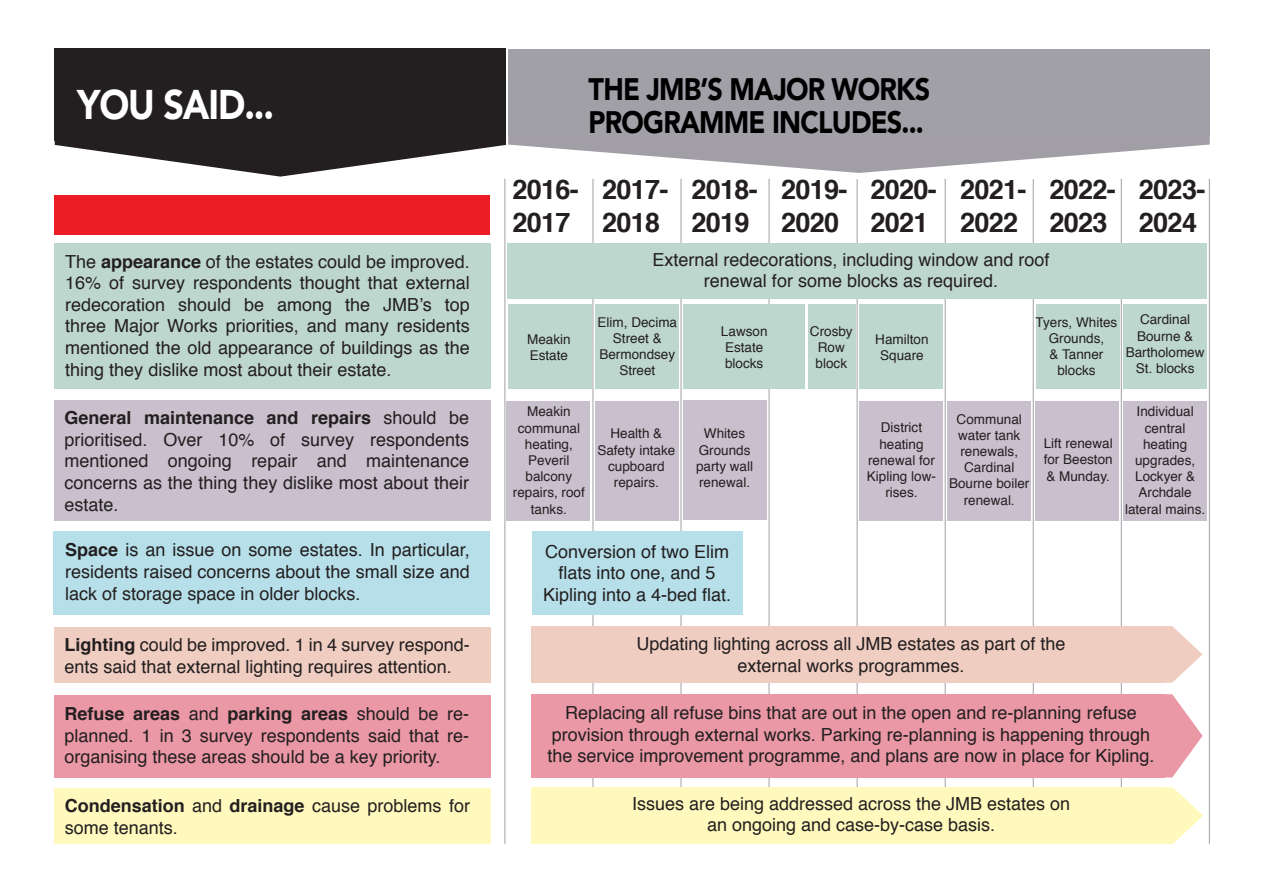
<style>
.page{position:relative;width:1263px;height:893px;background:#fff}
.page>*{position:absolute;margin:0;border:0;box-sizing:border-box;transform-origin:0 0}
.t1{font:900 41.4px "Avenir";letter-spacing:-.03em;color:#fff;scale:.87 1}
.t2{font:900 31.05px/32.4px "Avenir";letter-spacing:-.03em;color:#000;scale:.87 1}
.t3{font:700 27px/32.4px "Helvetica";letter-spacing:-.025em;color:#231f20}
.t4{font:18px/21.6px "Helvetica";color:#231f20;text-align:center}
.t5{font:13.5px/16.2px "Helvetica";color:#231f20;text-align:center}
.s1{font-weight:700}
</style>
<div class="page">
<svg style="left:1165px;top:626px;width:37px;height:57px"></svg>
<div style="left:595px;top:401px;width:84px;height:119px;background:#c9c0cd"></div>
<div style="left:55px;top:244px;width:436px;height:145px;background:#bed7ce"></div>
<hr style="left:593px;top:179px;width:1px;height:617px;background:#a1a0a7">
<hr style="left:681px;top:179px;width:1px;height:617px;background:#a1a0a7">
<hr style="left:769px;top:179px;width:1px;height:617px;background:#a1a0a7">
<hr style="left:857px;top:179px;width:1px;height:617px;background:#a1a0a7">
<hr style="left:945px;top:179px;width:1px;height:617px;background:#a1a0a7">
<hr style="left:1033px;top:179px;width:1px;height:617px;background:#a1a0a7">
<hr style="left:1121px;top:179px;width:1px;height:617px;background:#a1a0a7">
<hr style="left:504px;top:179px;width:1px;height:665px;background:#a1a0a7">
<div style="left:54px;top:195px;width:436px;height:39px;background:#ec1d25"></div>
<div style="left:507px;top:244px;width:700px;height:55px;background:#bed7ce"></div>
<hr style="left:1209px;top:179px;width:1px;height:665px;background:#a1a0a7">
<div style="left:508px;top:304px;width:83px;height:85px;background:#bed7ce"></div>
<div style="left:595px;top:304px;width:84px;height:85px;background:#bed7ce"></div>
<div style="left:683px;top:304px;width:122px;height:85px;background:#bed7ce"></div>
<div style="left:808px;top:304px;width:47px;height:85px;background:#bed7ce"></div>
<div style="left:859px;top:304px;width:84px;height:85px;background:#bed7ce"></div>
<div style="left:1036px;top:304px;width:83px;height:85px;background:#bed7ce"></div>
<div style="left:1123px;top:304px;width:83px;height:85px;background:#bed7ce"></div>
<div style="left:54px;top:400px;width:436px;height:120px;background:#c9c0cd"></div>
<div style="left:507px;top:401px;width:83px;height:119px;background:#c9c0cd"></div>
<div style="left:683px;top:401px;width:84px;height:119px;background:#c9c0cd"></div>
<div style="left:859px;top:401px;width:84px;height:120px;background:#c9c0cd"></div>
<div style="left:948px;top:401px;width:83px;height:120px;background:#c9c0cd"></div>
<div style="left:1036px;top:401px;width:83px;height:120px;background:#c9c0cd"></div>
<div style="left:1123px;top:401px;width:84px;height:120px;background:#c9c0cd"></div>
<div style="left:54px;top:532px;width:436px;height:83px;background:#b6dfe9"></div>
<div style="left:532px;top:532px;width:210px;height:83px;background:#b6dfe9"></div>
<div style="left:54px;top:627px;width:436px;height:56px;background:#f0cdc1"></div>
<div style="left:531px;top:626px;width:634px;height:57px;background:#f0cdc1"></div>
<svg style="left:1165px;top:694px;width:37px;height:83px"></svg>
<div style="left:54px;top:695px;width:436px;height:82px;background:#ea98a5"></div>
<div style="left:531px;top:694px;width:634px;height:83px;background:#ea98a5"></div>
<div style="left:54px;top:788px;width:437px;height:56px;background:#fff9bd"></div>
<div style="left:531px;top:787px;width:634px;height:57px;background:#fff9bd"></div>
<svg style="left:1165px;top:787px;width:38px;height:57px"></svg>
<svg style="left:508px;top:137px;width:702px;height:36px;fill:#a19ea6"></svg>
<svg style="left:54px;top:48px;width:452px;height:129px"></svg>
<div style="left:508px;top:49px;width:702px;height:88px;background:#a1a0a7"></div>
<div style="left:55px;top:49px;width:451px;height:92px;background:#231f20"></div>
<h1 class="t1" style="left:77px;top:69px;width:228px">YOU SAID...</h1>
<h2 class="t2" style="left:589px;top:73px;width:394px">THE JMB’S MAJOR WORKS<br>PROGRAMME INCLUDES...</h2>
<p class="t4" style="left:65px;top:251px;width:406px;text-align:justify">The <span class="s1">appearance</span> of the estates could be improved.<br>16% of survey respondents thought that external redecoration should be among the JMB’s top three Major Works priorities, and many residents mentioned the old appearance of buildings as the thing they dislike most about their estate.</p>
<h3 class="t3" style="left:512px;top:174px;width:68px">2016-<br>2017</h3>
<h3 class="t3" style="left:602px;top:174px;width:68px">2017-<br>2018</h3>
<h3 class="t3" style="left:691px;top:174px;width:68px">2018-<br>2019</h3>
<h3 class="t3" style="left:781px;top:174px;width:68px">2019-<br>2020</h3>
<h3 class="t3" style="left:870px;top:174px;width:68px">2020-<br>2021</h3>
<h3 class="t3" style="left:960px;top:174px;width:68px">2021-<br>2022</h3>
<h3 class="t3" style="left:1049px;top:174px;width:68px">2022-<br>2023</h3>
<h3 class="t3" style="left:1139px;top:174px;width:68px">2023-<br>2024</h3>
<p class="t4" style="left:652px;top:249px;width:399px">External redecorations, including window and roof renewal for some blocks as required.</p>
<p class="t5" style="left:598px;top:314px;width:81px">Elim, Decima<br>Street &amp;<br>Bermondsey<br>Street</p>
<p class="t5" style="left:721px;top:323px;width:48px">Lawson<br>Estate blocks</p>
<p class="t5" style="left:810px;top:323px;width:44px">Crosby<br>Row block</p>
<p class="t5" style="left:1035px;top:314px;width:83px">Tyers, Whites<br>Grounds,<br>&amp; Tanner blocks</p>
<p class="t5" style="left:1126px;top:312px;width:80px">Cardinal<br>Bourne &amp;<br>Bartholomew<br>St. blocks</p>
<p class="t5" style="left:527px;top:331px;width:45px;text-align:left">Meakin<br>Estate</p>
<p class="t5" style="left:875px;top:331px;width:55px">Hamilton<br>Square</p>
<p class="t4" style="left:65px;top:408px;width:406px;text-align:justify"><span class="s1">General maintenance and repairs</span> should be prioritised. Over 10% of survey respondents mentioned ongoing repair and maintenance concerns as the thing they dislike most about their estate.</p>
<p class="t5" style="left:513px;top:404px;width:74px">Meakin communal heating,<br>Peveril balcony repairs, roof tanks.</p>
<p class="t5" style="left:597px;top:426px;width:80px">Health &amp;<br>Safety intake cupboard repairs.</p>
<p class="t5" style="left:696px;top:426px;width:59px">Whites<br>Grounds party wall renewal.</p>
<p class="t5" style="left:867px;top:420px;width:71px">District heating renewal for<br>Kipling low&shy;rises.</p>
<p class="t5" style="left:949px;top:411px;width:82px">Communal water tank renewals,<br>Cardinal<br>Bourne boiler renewal.</p>
<p class="t5" style="left:1044px;top:436px;width:71px;text-align:justify">Lift renewal for Beeston &amp; Munday.</p>
<p class="t5" style="left:1125px;top:404px;width:82px">Individual central heating upgrades,<br>Lockyer &amp;<br>Archdale lateral mains.</p>
<p class="t4" style="left:65px;top:540px;width:406px;text-align:justify"><span class="s1">Space</span> is an issue on some estates. In particular, residents raised concerns about the small size and lack of storage space in older blocks.</p>
<p class="t4" style="left:543px;top:541px;width:190px">Conversion of two Elim flats into one, and 5<br>Kipling into a 4-bed flat.</p>
<p class="t4" style="left:65px;top:634px;width:407px;text-align:left"><span class="s1">Lighting</span> could be improved. 1 in 4 survey respond&shy;ents said that external lighting requires attention.</p>
<p class="t4" style="left:636px;top:634px;width:431px">Updating lighting across all JMB estates as part of the external works programmes.</p>
<p class="t4" style="left:65px;top:703px;width:406px;text-align:justify"><span class="s1">Refuse areas</span> and <span class="s1">parking areas</span> should be re&shy;planned. 1 in 3 survey respondents said that re&shy;organising these areas should be a key priority.</p>
<p class="t4" style="left:547px;top:702px;width:609px">Replacing all refuse bins that are out in the open and re-planning refuse provision through external works. Parking re-planning is happening through the service improvement programme, and plans are now in place for Kipling.</p>
<p class="t4" style="left:65px;top:795px;width:407px;text-align:left"><span class="s1">Condensation</span> and <span class="s1">drainage</span> cause problems for some tenants.</p>
<p class="t4" style="left:632px;top:793px;width:440px">Issues are being addressed across the JMB estates on an ongoing and case-by-case basis.</p>
</div>
